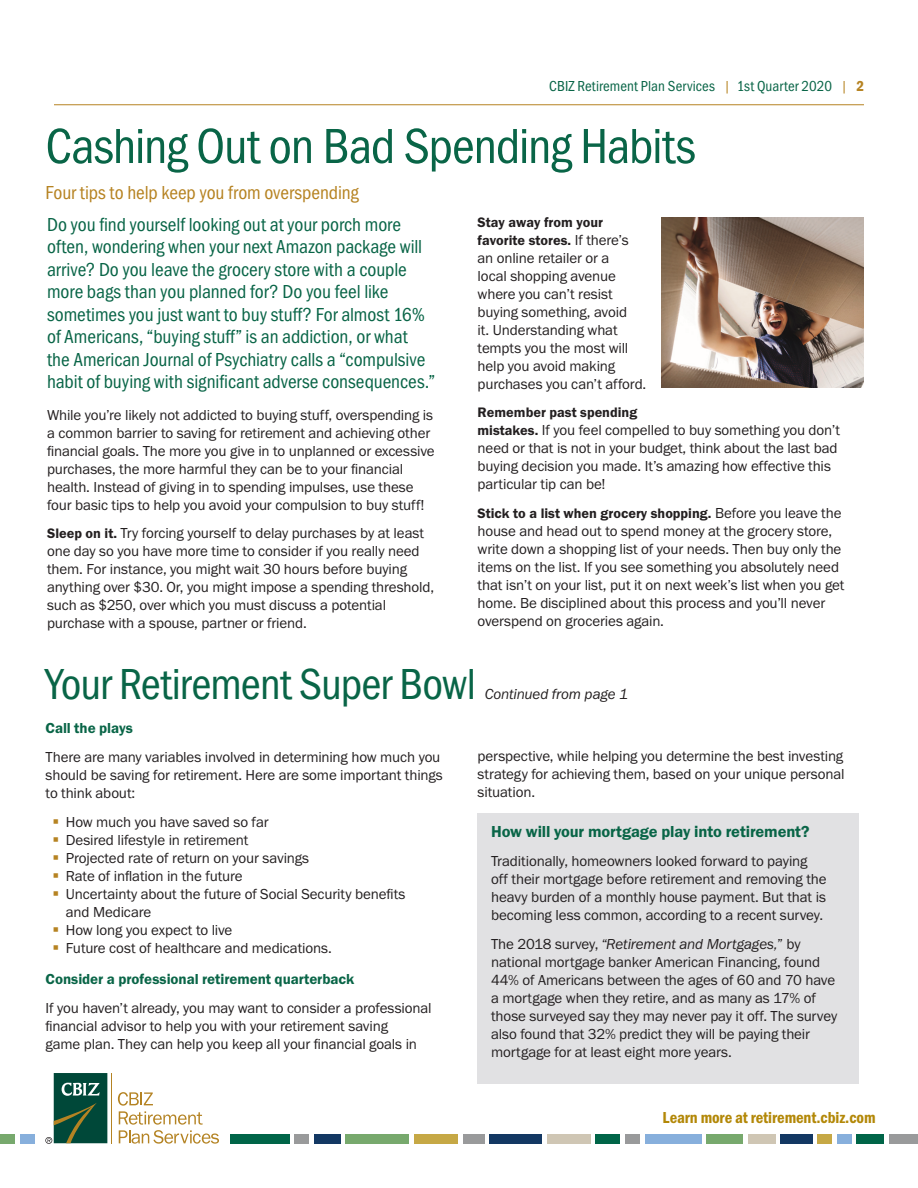
<style>
.page{position:relative;width:918px;height:1188px;background:#fff}
.page>*{position:absolute;margin:0;border:0;box-sizing:border-box;transform-origin:0 0}
.whitepaper_-_cover_h{font:51px "Franklin Gothic URW Cond";letter-spacing:-.02em;color:#096547}
.whitepaper_-_cover_h-2{font:45px "Franklin Gothic URW Cond";letter-spacing:-.02em;color:#096547}
.whitepaper_-_intro{font:19.5px/22.5px "Franklin Gothic URW Cond";letter-spacing:-.005em;color:#096547}
.story_subtitle{font:19.5px "Franklin Gothic URW Cond";letter-spacing:-.005em;color:#b68322}
.whitepaper_-_subhead{font:16.5px "Franklin Gothic URW Dem";letter-spacing:-.01em;color:#096547}
.t1{font:16.5px "Franklin Gothic URW Con Dem";letter-spacing:-.005em;color:#b38808}
.whitepaper_-_body_st{font:15px/18px "Franklin Gothic URW Boo";letter-spacing:-.01em;color:#231f20}
.whitepaper_-_subhead-2{font:15px "Franklin Gothic URW Dem";letter-spacing:-.005em;color:#096547}
.t2{font:15px "Franklin Gothic URW Cond";letter-spacing:.005em;color:#096547}
.whitepaper_-_cover_h-3{font:15px "Franklin Gothic URW Boo Ita";letter-spacing:-.01em;color:#231f20}
.whitepaper_-_body_st-2{font:14.25px/18px "Franklin Gothic URW Dem";color:#231f20}
.s1{color:#b68322}
.s2{font-family:"Franklin Gothic URW Con Dem";color:#b68322}
.s3{font-family:"Franklin Gothic URW Dem";font-size:14.25px}
.s4{font-family:"Franklin Gothic URW Boo";font-size:15px}
.s5{font-family:"Franklin Gothic URW Boo Ita"}
.s6{font-family:"Franklin Gothic URW";font-weight:300;font-style:italic}
</style>
<div class="page">
<hr style="left:54px;top:105px;width:810px;height:1px;background:#b68322">
<svg style="left:118px;top:1092px;width:101px;height:52px"></svg>
<div style="left:54px;top:1073px;width:53px;height:70px;background:#004839"></div>
<svg style="left:62px;top:1083px;width:38px;height:13px"></svg>
<svg style="left:45px;top:1103px;width:52px;height:41px"></svg>
<hr style="left:111px;top:1073px;width:1px;height:70px;background:#b48323">
<div style="left:20px;top:1134px;width:15px;height:10px;background:#87afdc"></div>
<div style="left:0;top:1134px;width:15px;height:10px;background:#77a96d"></div>
<div style="left:230px;top:1134px;width:60px;height:10px;background:#006548"></div>
<div style="left:596px;top:1134px;width:24px;height:10px;background:#006548"></div>
<div style="left:294px;top:1134px;width:15px;height:10px;background:#999a9b"></div>
<div style="left:625px;top:1134px;width:15px;height:10px;background:#999a9b"></div>
<div style="left:645px;top:1134px;width:56px;height:10px;background:#87afdc"></div>
<div style="left:463px;top:1134px;width:21px;height:10px;background:#999a9b"></div>
<div style="left:345px;top:1134px;width:64px;height:10px;background:#77a96d"></div>
<div style="left:706px;top:1134px;width:37px;height:10px;background:#77a96d"></div>
<div style="left:314px;top:1134px;width:27px;height:10px;background:#133863"></div>
<div style="left:489px;top:1134px;width:53px;height:10px;background:#133863"></div>
<div style="left:780px;top:1134px;width:32px;height:10px;background:#133863"></div>
<div style="left:414px;top:1134px;width:44px;height:10px;background:#c6a845"></div>
<div style="left:547px;top:1134px;width:44px;height:10px;background:#cfc6b4"></div>
<div style="left:748px;top:1134px;width:27px;height:10px;background:#cfc6b4"></div>
<div style="left:837px;top:1134px;width:14px;height:10px;background:#87afdc"></div>
<div style="left:817px;top:1134px;width:15px;height:10px;background:#c6a845"></div>
<div style="left:856px;top:1134px;width:28px;height:10px;background:#006548"></div>
<div style="left:889px;top:1134px;width:29px;height:10px;background:#999a9b"></div>
<div style="left:478px;top:813px;width:381px;height:270px;background:#e1e1e3"></div>
<img style="left:662px;top:218px;width:202px;height:170px">
<p class="t2" style="left:549px;top:75px;width:316px">CBIZ Retirement Plan Services <span class="s1">|</span> 1st Quarter 2020 <span class="s1">|</span> <span class="s2">2</span></p>
<p class="whitepaper_-_cover_h" style="left:46px;top:110px;width:652px">Cashing Out on Bad Spending Habits</p>
<p class="story_subtitle" style="left:46px;top:179px;width:315px">Four tips to help keep you from overspending</p>
<p class="whitepaper_-_intro" style="left:47px;top:211px;width:389px">Do you find yourself looking out at your porch more often, wondering when your next Amazon package will arrive? Do you leave the grocery store with a couple more bags than you planned for? Do you feel like sometimes you just want to buy stuff? For almost 16% of Americans, “buying stuff” is an addiction, or what the American Journal of Psychiatry calls a “compulsive habit of buying with significant adverse consequences.”</p>
<p class="whitepaper_-_body_st" style="left:47px;top:405px;width:389px">While you’re likely not addicted to buying stuff, overspending is a common barrier to saving for retirement and achieving other financial goals. The more you give in to unplanned or excessive purchases, the more harmful they can be to your financial health. Instead of giving in to spending impulses, use these four basic tips to help you avoid your compulsion to buy stuff!</p>
<p class="whitepaper_-_body_st" style="left:47px;top:524px;width:389px"><span class="s3">Sleep on it.</span> Try forcing yourself to delay purchases by at least one day so you have more time to consider if you really need them. For instance, you might wait 30 hours before buying anything over $30. Or, you might impose a spending threshold, such as $250, over which you must discuss a potential purchase with a spouse, partner or friend.</p>
<p class="whitepaper_-_body_st-2" style="left:478px;top:213px;width:153px">Stay away from your favorite stores. <span class="s4">If there’s</span></p>
<p class="whitepaper_-_body_st" style="left:478px;top:249px;width:170px">an online retailer or a<br>local shopping avenue where you can’t resist buying something, avoid<br>it. Understanding what tempts you the most will help you avoid making purchases you can’t afford.</p>
<p class="whitepaper_-_body_st-2" style="left:478px;top:403px;width:161px">Remember past spending</p>
<p class="whitepaper_-_body_st" style="left:478px;top:421px;width:364px"><span class="s3">mistakes.</span> If you feel compelled to buy something you don’t need or that is not in your budget, think about the last bad buying decision you made. It’s amazing how effective this particular tip can be!</p>
<p class="whitepaper_-_body_st-2" style="left:478px;top:504px;width:365px">Stick to a list when grocery shopping. <span class="s4">Before you leave the</span></p>
<p class="whitepaper_-_body_st" style="left:478px;top:521px;width:368px">house and head out to spend money at the grocery store, write down a shopping list of your needs. Then buy only the items on the list. If you see something you absolutely need that isn’t on your list, put it on next week’s list when you get home. Be disciplined about this process and you’ll never overspend on groceries again.</p>
<p class="whitepaper_-_cover_h-2" style="left:46px;top:651px;width:432px">Your Retirement Super Bowl</p>
<p class="whitepaper_-_cover_h-3" style="left:485px;top:684px;width:145px">Continued from page 1</p>
<p class="whitepaper_-_subhead-2" style="left:46px;top:719px;width:89px">Call the plays</p>
<p class="whitepaper_-_body_st" style="left:46px;top:748px;width:399px">There are many variables involved in determining how much you should be saving for retirement. Here are some important things to think about:</p>
<p class="whitepaper_-_body_st" style="left:66px;top:813px;width:204px">How much you have saved so far</p>
<p class="whitepaper_-_body_st" style="left:66px;top:831px;width:184px">Desired lifestyle in retirement</p>
<p class="whitepaper_-_body_st" style="left:66px;top:849px;width:245px">Projected rate of return on your savings</p>
<p class="whitepaper_-_body_st" style="left:66px;top:867px;width:178px">Rate of inflation in the future</p>
<p class="whitepaper_-_body_st" style="left:66px;top:885px;width:341px">Uncertainty about the future of Social Security benefits and Medicare</p>
<p class="whitepaper_-_body_st" style="left:66px;top:921px;width:168px">How long you expect to live</p>
<p class="whitepaper_-_body_st" style="left:66px;top:939px;width:268px">Future cost of healthcare and medications.</p>
<p class="whitepaper_-_subhead-2" style="left:46px;top:970px;width:310px">Consider a professional retirement quarterback</p>
<p class="whitepaper_-_body_st" style="left:46px;top:999px;width:388px">If you haven’t already, you may want to consider a professional financial advisor to help you with your retirement saving<br>game plan. They can help you keep all your financial goals in</p>
<p class="whitepaper_-_body_st" style="left:478px;top:747px;width:369px;text-align:justify">perspective, while helping you determine the best investing strategy for achieving them, based on your unique personal situation.</p>
<p class="whitepaper_-_subhead" style="left:491px;top:822px;width:320px">How will your mortgage play into retirement?</p>
<p class="whitepaper_-_body_st" style="left:491px;top:852px;width:337px">Traditionally, homeowners looked forward to paying off their mortgage before retirement and removing the heavy burden of a monthly house payment. But that is becoming less common, according to a recent survey.</p>
<p class="whitepaper_-_body_st" style="left:491px;top:935px;width:348px">The 2018 survey, “<span class="s5">Retirement and Mortgages</span><span class="s6">,</span>” by national mortgage banker American Financing, found 44% of Americans between the ages of 60 and 70 have a mortgage when they retire, and as many as 17% of those surveyed say they may never pay it off. The survey also found that 32% predict they will be paying their mortgage for at least eight more years.</p>
<p class="t1" style="left:663px;top:1106px;width:214px">Learn more at retirement.cbiz.com</p>
</div>
